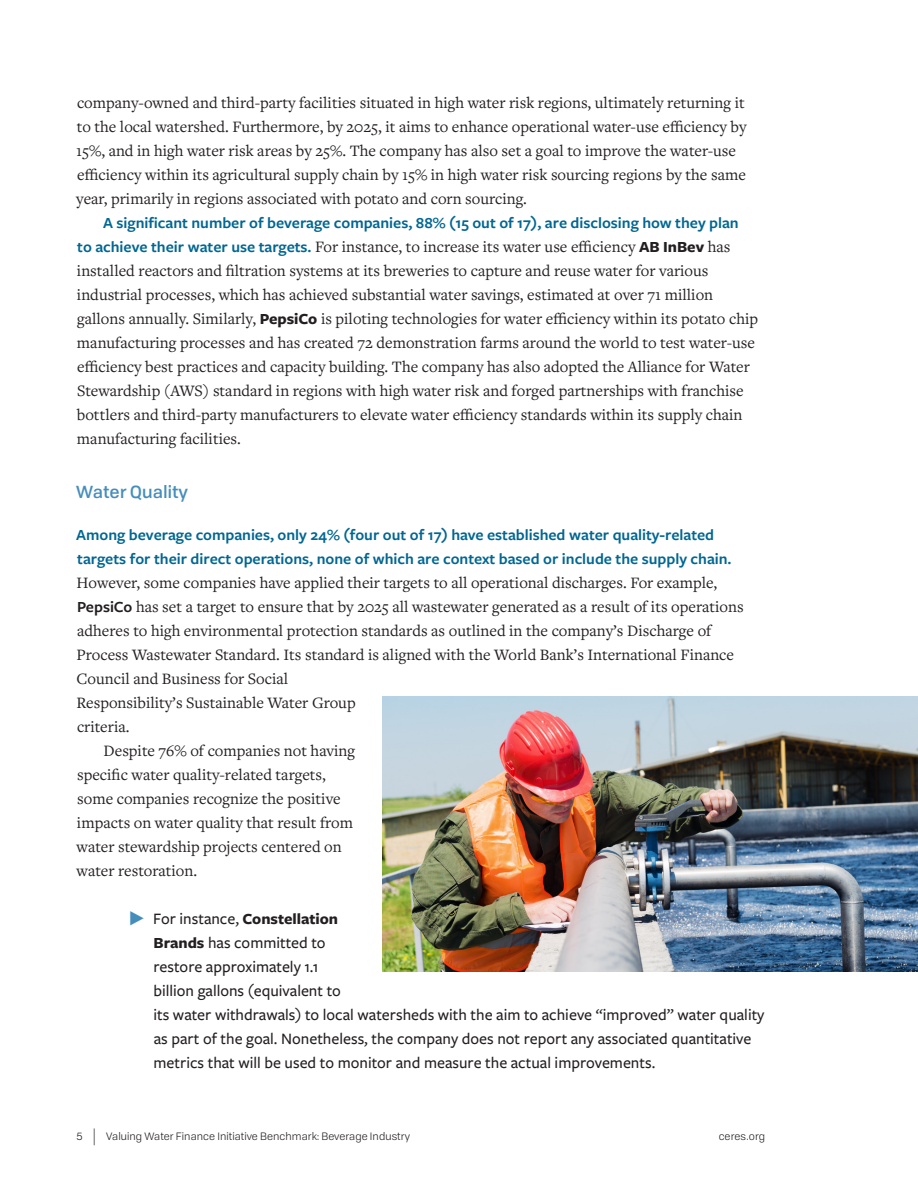
<style>
.page{position:relative;width:918px;height:1188px;background:#fff}
.page>*{position:absolute;margin:0;border:0;box-sizing:border-box;transform-origin:0 0}
.Head_D{font:500 17.1px "Tofino";letter-spacing:-.005em;color:#458ebc}
.Body{font:16.5px/24px "Freight Text Pro";color:#231f20}
.Body___1st{font:16.5px/24px "Freight Text Pro";color:#231f20}
.Examples{font:500 16.5px/24px "Freight Sans Pro";color:#231f20}
.Body___1st-2{font:600 16.05px/24px "Freight Sans Pro";color:#006792}
.Body-2{font:600 16.05px "Freight Sans Pro";color:#006792}
.Examples-2{font:700 16.05px "Freight Sans Pro";color:#231f20}
.t1{font:10.5px "Tofino";letter-spacing:.005em;color:#231f20}
.s1{font-family:"Freight Sans Pro";font-weight:600;font-size:16.05px;color:#006792}
.s2{font-family:"Freight Sans Pro";font-weight:700;font-size:16.05px}
.s3{font-family:"Freight Sans Pro";font-weight:600;font-size:16.05px}
.s4{font-weight:500;font-size:24.75px;color:#458ebc}
.s5{font-weight:500;font-size:16.5px}
.s6{font-weight:700;font-size:16.05px}
.s7{font-size:16.5px}
</style>
<div class="page">
<img style="left:382px;top:696px;width:536px;height:276px">
<p class="Body" style="left:76px;top:90px;width:672px">company-owned and third-party facilities situated in high water risk regions, ultimately returning it to the local watershed. Furthermore, by 2025, it aims to enhance operational water-use efficiency by 15%, and in high water risk areas by 25%. The company has also set a goal to improve the water-use efficiency within its agricultural supply chain by 15% in high water risk sourcing regions by the same year, primarily in regions associated with potato and corn sourcing.</p>
<p class="Body-2" style="left:103px;top:212px;width:637px">A significant number of beverage companies, 88% (15 out of 17), are disclosing how they plan</p>
<p class="Body" style="left:77px;top:234px;width:683px"><span class="s1">to achieve their water use targets.</span> For instance, to increase its water use efficiency <span class="s2">AB InBev</span> has installed reactors and filtration systems at its breweries to capture and reuse water for various industrial processes, which has achieved substantial water savings, estimated at over 71 million gallons annually. Similarly, <span class="s2">PepsiCo</span> is piloting technologies for water efficiency within its potato chip manufacturing processes and has created 72 demonstration farms around the world to test water-use efficiency best practices and capacity building. The company has also adopted the Alliance for Water Stewardship (AWS) standard in regions with high water risk and forged partnerships with franchise bottlers and third-party manufacturers to elevate water efficiency standards within its supply chain manufacturing facilities.</p>
<p class="Head_D" style="left:76px;top:478px;width:113px">Water Quality</p>
<p class="Body___1st-2" style="left:76px;top:522px;width:657px">Among beverage companies, only 24% (four out of 17) have established water quality-related targets for their direct operations, none of which are context based or include the supply chain.</p>
<p class="Body___1st" style="left:77px;top:570px;width:669px">However, some companies have applied their targets to all operational discharges. For example, <span class="s3">PepsiCo</span> has set a target to ensure that by 2025 all wastewater generated as a result of its operations adheres to high environmental protection standards as outlined in the company’s Discharge of Process Wastewater Standard. Its standard is aligned with the World Bank’s International Finance Council and Business for Social<br>Responsibility’s Sustainable Water Group<br>criteria.</p>
<p class="Body" style="left:77px;top:738px;width:280px;text-indent:27px">Despite 76% of companies not having specific water quality-related targets, some companies recognize the positive impacts on water quality that result from water stewardship projects centered on water restoration.</p>
<p class="Examples-2" style="left:127px;top:908px;width:213px"><span class="s4">F</span> <span class="s5">For instance,</span> Constellation</p>
<p class="Examples" style="left:153px;top:930px;width:613px"><span class="s6">Brands</span> has committed to<br>restore approximately 1.1<br>billion gallons (equivalent to<br>its water withdrawals) to local watersheds with the aim to achieve “improved” water quality as part of the goal. Nonetheless, the company does not report any associated quantitative metrics that will be used to monitor and measure the actual improvements.</p>
<p class="t1" style="left:76px;top:1129px;width:335px">5 <span class="s7">|</span> Valuing Water Finance Initiative Benchmark: Beverage Industry</p>
<p class="t1" style="left:719px;top:1129px;width:48px">ceres.org</p>
</div>
